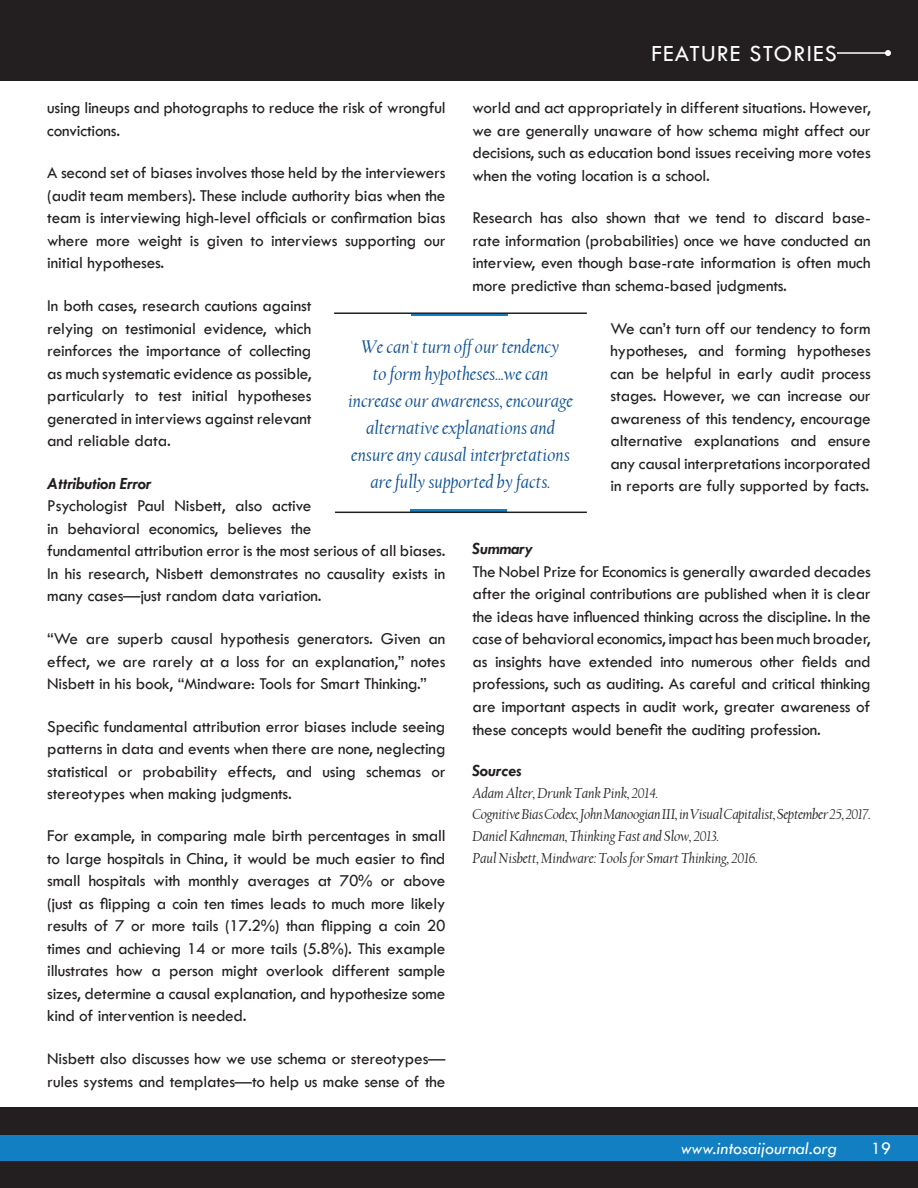
<style>
.page{position:relative;width:918px;height:1188px;background:#fff}
.page>*{position:absolute;margin:0;border:0;box-sizing:border-box;transform-origin:0 0}
.t1{font:24px "Tw Cen";letter-spacing:.05em;color:#fff}
.t2{font:italic 19.2px/27px "Californian FB";color:#094e93;text-align:center}
.t3{font:italic 18px "Tw Cen";color:#fff}
.t4{font:18px "Tw Cen";color:#fff}
.t5{font:17.25px/22.5px "Tw Cen";letter-spacing:-.01em;color:#231f20;text-align:justify}
.t6{font:italic 700 17.25px "Tw Cen";letter-spacing:-.01em;color:#231f20}
.t7{font:italic 15px "Californian FB";letter-spacing:-.01em;color:#231f20}
</style>
<div class="page">
<div style="left:0;top:1107px;width:918px;height:81px;background:#231f20"></div>
<div style="left:0;top:1135px;width:918px;height:26px;background:#127fc3"></div>
<div style="left:0;top:0;width:918px;height:81px;background:#231f20"></div>
<hr style="left:837px;top:52px;width:51px;height:2px;background:#fff">
<svg style="left:885px;top:50px;width:6px;height:6px"></svg>
<hr style="left:411px;top:313px;width:96px;height:3px;background:#127fc3">
<hr style="left:334px;top:312px;width:253px;height:2px;background:#231f20">
<hr style="left:411px;top:509px;width:96px;height:3px;background:#127fc3">
<hr style="left:335px;top:512px;width:252px;height:1px;background:#231f20">
<h1 class="t1" style="left:651px;top:39px;width:187px">FEATURE STORIES</h1>
<p class="t5" style="left:47px;top:96px;width:400px">using lineups and photographs to reduce the risk of wrongful convictions.</p>
<p class="t5" style="left:47px;top:162px;width:400px">A second set of biases involves those held by the interviewers (audit team members). These include authority bias when the team is interviewing high-level officials or confirmation bias where more weight is given to interviews supporting our initial hypotheses.</p>
<p class="t5" style="left:47px;top:294px;width:266px">In both cases, research cautions against relying on testimonial evidence, which reinforces the importance of collecting as much systematic evidence as possible, particularly to test initial hypotheses generated in interviews against relevant and reliable data.</p>
<p class="t6" style="left:47px;top:473px;width:105px">Attribution Error</p>
<p class="t5" style="left:47px;top:495px;width:400px;text-align:left">Psychologist Paul Nisbett, also active<br>in behavioral economics, believes the<br>fundamental attribution error is the most serious of all biases.<br>In his research, Nisbett demonstrates no causality exists in many cases—just random data variation.</p>
<p class="t5" style="left:47px;top:627px;width:400px">“We are superb causal hypothesis generators. Given an effect, we are rarely at a loss for an explanation,” notes Nisbett in his book, “Mindware: Tools for Smart Thinking.”</p>
<p class="t5" style="left:47px;top:715px;width:400px">Specific fundamental attribution error biases include seeing patterns in data and events when there are none, neglecting statistical or probability effects, and using schemas or stereotypes when making judgments.</p>
<p class="t5" style="left:47px;top:825px;width:400px">For example, in comparing male birth percentages in small to large hospitals in China, it would be much easier to find small hospitals with monthly averages at 70% or above (just as flipping a coin ten times leads to much more likely results of 7 or more tails (17.2%) than flipping a coin 20 times and achieving 14 or more tails (5.8%). This example illustrates how a person might overlook different sample sizes, determine a causal explanation, and hypothesize some kind of intervention is needed.</p>
<p class="t5" style="left:47px;top:1047px;width:400px">Nisbett also discusses how we use schema or stereotypes— rules systems and templates—to help us make sense of the</p>
<p class="t5" style="left:472px;top:96px;width:400px">world and act appropriately in different situations. However, we are generally unaware of how schema might affect our decisions, such as education bond issues receiving more votes when the voting location is a school.</p>
<p class="t5" style="left:472px;top:207px;width:400px">Research has also shown that we tend to discard base&shy;rate information (probabilities) once we have conducted an interview, even though base-rate information is often much more predictive than schema-based judgments.</p>
<p class="t5" style="left:611px;top:317px;width:262px">We can’t turn off our tendency to form hypotheses, and forming hypotheses can be helpful in early audit process stages. However, we can increase our awareness of this tendency, encourage alternative explanations and ensure any causal interpretations incorporated in reports are fully supported by facts.</p>
<p class="t2" style="left:348px;top:333px;width:226px">We can't turn off our tendency<br>to form hypotheses...we can increase our awareness, encourage alternative explanations and ensure any causal interpretations are fully supported by facts.</p>
<p class="t6" style="left:472px;top:538px;width:62px">Summary</p>
<p class="t5" style="left:472px;top:560px;width:400px">The Nobel Prize for Economics is generally awarded decades after the original contributions are published when it is clear the ideas have influenced thinking across the discipline. In the case of behavioral economics, impact has been much broader, as insights have extended into numerous other fields and professions, such as auditing. As careful and critical thinking are important aspects in audit work, greater awareness of these concepts would benefit the auditing profession.</p>
<p class="t6" style="left:472px;top:760px;width:51px">Sources</p>
<p class="t7" style="left:472px;top:784px;width:187px">Adam Alter, Drunk Tank Pink, 2014.</p>
<p class="t7" style="left:472px;top:806px;width:400px">Cognitive Bias Codex, John Manoogian III, in Visual Capitalist, September 25, 2017.</p>
<p class="t7" style="left:472px;top:828px;width:248px">Daniel Kahneman, Thinking Fast and Slow, 2013.</p>
<p class="t7" style="left:472px;top:850px;width:287px">Paul Nisbett, Mindware: Tools for Smart Thinking, 2016.</p>
<p class="t3" style="left:681px;top:1138px;width:158px">www.intosaijournal.org</p>
<p class="t4" style="left:871px;top:1138px;width:21px">19</p>
</div>
